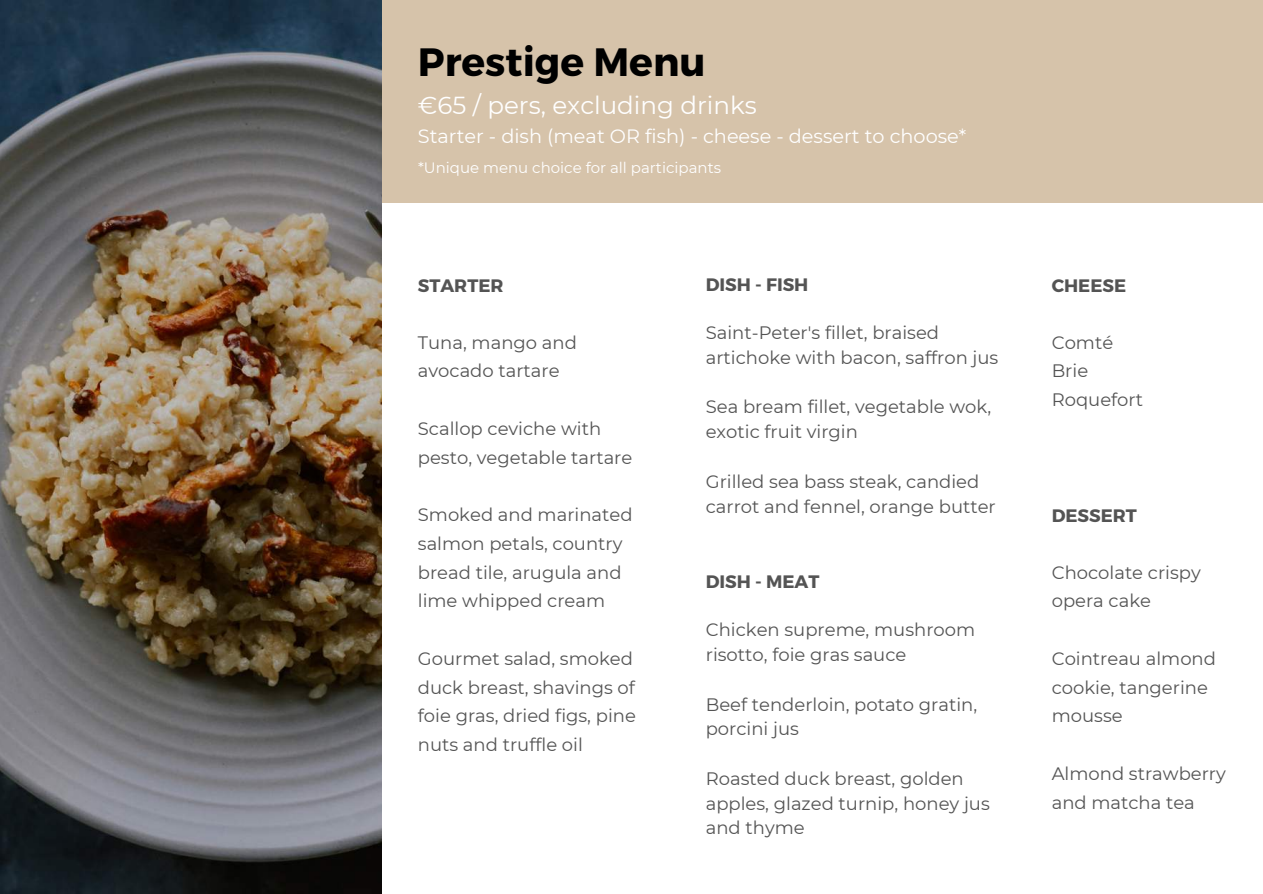
<style>
.page{position:relative;width:1263px;height:894px;background:#fff}
.page>*{position:absolute;margin:0;border:0;box-sizing:border-box;transform-origin:0 0}
.t1{font:700 39.45px "Montserrat";color:#000}
.t2{font:24.6px "Montserrat";color:#fff}
.t3{font:19.35px "Montserrat";color:#fff}
.t4{font:18px/28.8px "Montserrat";color:#545454}
.t5{font:700 18px "Montserrat";color:#545454}
.t6{font:15px "Montserrat";color:#fff}
</style>
<div class="page">
<img style="left:0;top:0;width:381px;height:893px">
<div style="left:382px;top:0;width:880px;height:202px;background:#d6c3aa"></div>
<h1 class="t1" style="left:418px;top:36px;width:289px">Prestige Menu</h1>
<h2 class="t2" style="left:418px;top:91px;width:341px">€65 / pers, excluding drinks</h2>
<p class="t3" style="left:418px;top:125px;width:550px">Starter - dish (meat OR fish) - cheese - dessert to choose*</p>
<p class="t6" style="left:418px;top:158px;width:305px">*Unique menu choice for all participants</p>
<p class="t5" style="left:418px;top:274px;width:87px">STARTER</p>
<p class="t4" style="left:418px;top:327px;width:160px">Tuna, mango and avocado tartare</p>
<p class="t4" style="left:418px;top:414px;width:216px">Scallop ceviche with pesto, vegetable tartare</p>
<p class="t4" style="left:418px;top:500px;width:216px">Smoked and marinated salmon petals, country bread tile, arugula and lime whipped cream</p>
<p class="t4" style="left:418px;top:644px;width:220px">Gourmet salad, smoked duck breast, shavings of foie gras, dried figs, pine nuts and truffle oil</p>
<p class="t5" style="left:706px;top:272px;width:104px">DISH - FISH</p>
<p class="t4" style="left:706px;top:320px;width:294px;line-height:24.8px">Saint-Peter's fillet, braised artichoke with bacon, saffron jus</p>
<p class="t4" style="left:706px;top:394px;width:287px;line-height:24.8px">Sea bream fillet, vegetable wok, exotic fruit virgin</p>
<p class="t4" style="left:706px;top:469px;width:292px;line-height:24.8px">Grilled sea bass steak, candied carrot and fennel, orange butter</p>
<p class="t5" style="left:706px;top:569px;width:115px">DISH - MEAT</p>
<p class="t4" style="left:706px;top:617px;width:271px;line-height:24.8px">Chicken supreme, mushroom risotto, foie gras sauce</p>
<p class="t4" style="left:706px;top:691px;width:273px;line-height:24.8px">Beef tenderloin, potato gratin, porcini jus</p>
<p class="t4" style="left:706px;top:765px;width:286px;line-height:24.8px">Roasted duck breast, golden apples, glazed turnip, honey jus and thyme</p>
<p class="t5" style="left:1052px;top:274px;width:76px">CHEESE</p>
<p class="t4" style="left:1052px;top:327px;width:93px">Comté<br>Brie<br>Roquefort</p>
<p class="t5" style="left:1052px;top:504px;width:87px">DESSERT</p>
<p class="t4" style="left:1052px;top:557px;width:151px">Chocolate crispy opera cake</p>
<p class="t4" style="left:1052px;top:644px;width:166px">Cointreau almond cookie, tangerine mousse</p>
<p class="t4" style="left:1052px;top:758px;width:176px">Almond strawberry and matcha tea</p>
</div>
